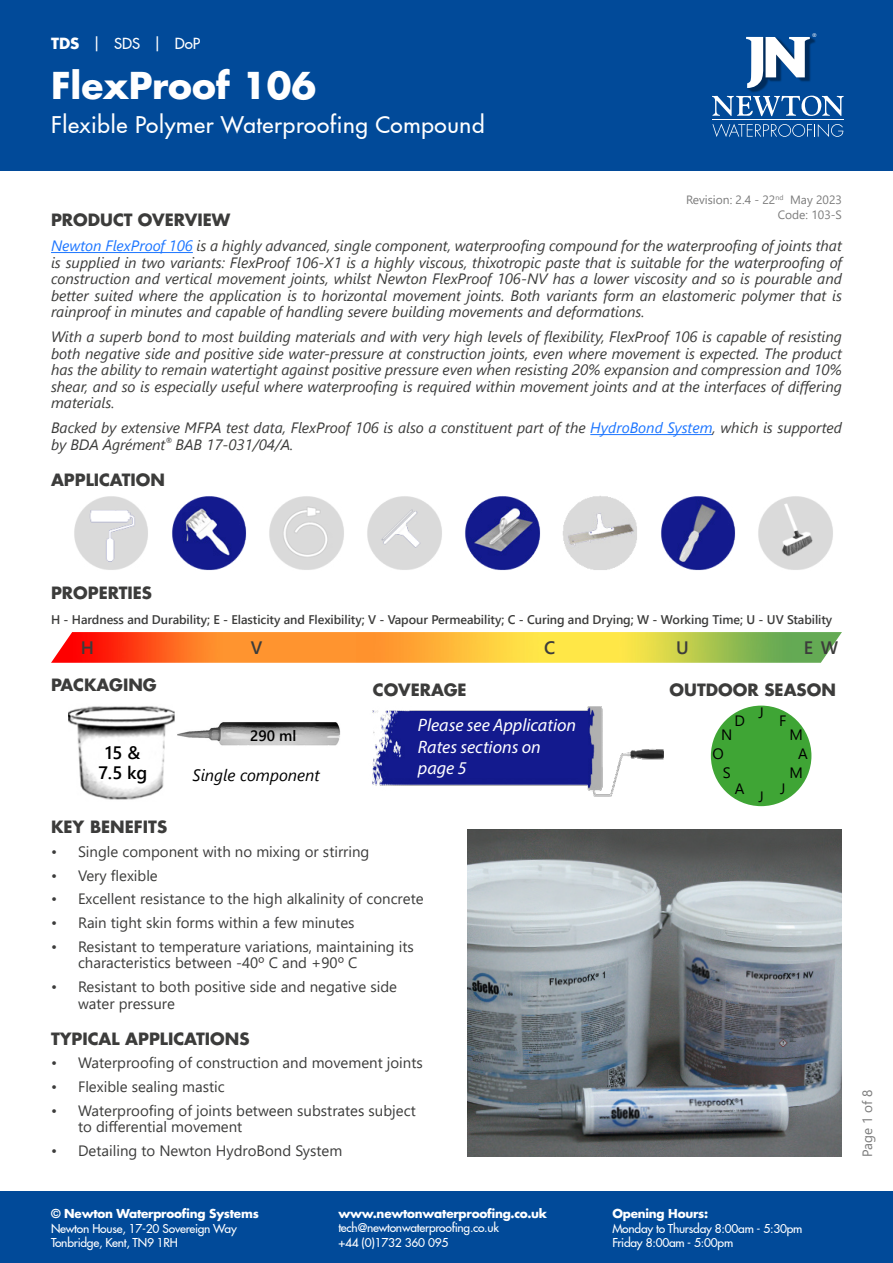
<style>
.page{position:relative;width:893px;height:1263px;background:#fff}
.page>*{position:absolute;margin:0;border:0;box-sizing:border-box;transform-origin:0 0}
.t1{font:700 36px "Futura LT Pro";color:#fff}
.t2{font:500 22.5px "Futura LT Pro";letter-spacing:.03em;color:#fff}
.t3{font:italic 18px/21.6px "Myriad Pro";color:#fff}
.t4{font:600 18px/19.5px "Segoe UI";color:#000;text-align:center}
.t5{font:600 18px "Segoe UI";color:#3c3c3b}
.t6{font:700 16.5px "Futura LT Pro";color:#3c3c3b}
.t7{font:italic 16.5px "Segoe UI";color:#000}
.t8{font:italic 15px/16.5px "Segoe UI";color:#3c3c3b;text-align:justify}
.t9{font:15px/16.5px "Segoe UI";color:#3c3c3b}
.t10{font:15px "Segoe UI";color:#000}
.t11{font:500 15px "Futura LT Pro";color:#fff}
.t12{font:600 15px "Segoe UI";color:#000}
.t13{font:13.5px "Segoe UI";color:#7b7b7b}
.t14{font:600 12.6px "Segoe UI";letter-spacing:-.005em;color:#3c3c3b}
.t15{font:500 12px/14.4px "Futura LT Pro";letter-spacing:-.02em;color:#fff}
.t16{font:700 12px "Futura LT Pro";letter-spacing:-.02em;color:#fff}
.t17{font:12px/14.4px "Segoe UI";color:#7b7b7b;text-align:right}
.t18{font:500 4.95px "Futura LT Pro";color:#fff}
.s1{font-weight:700}
.s2{color:#1d76ff}
</style>
<div class="page">
<div style="left:0;top:0;width:893px;height:170px;background:#014a99"></div>
<svg style="left:712px;top:96px;width:132px;height:20px"></svg>
<svg style="left:712px;top:124px;width:131px;height:13px"></svg>
<hr style="left:712px;top:119px;width:132px;height:1px;background:#fff">
<img style="left:735px;top:36px;width:45px;height:67px">
<img style="left:754px;top:36px;width:62px;height:57px">
<svg style="left:746px;top:37px;width:64px;height:51px"></svg>
<div style="left:0;top:1191px;width:893px;height:72px;background:#014a99"></div>
<div style="left:711px;top:706px;width:100px;height:100px;background:#3fa535;border-radius:50%"></div>
<hr style="left:51px;top:252px;width:142px;height:1px;background:#1d76ff">
<hr style="left:590px;top:434px;width:123px;height:1px;background:#1d76ff">
<img style="left:68px;top:706px;width:107px;height:94px">
<img style="left:74px;top:496px;width:74px;height:74px">
<img style="left:172px;top:496px;width:75px;height:75px">
<img style="left:269px;top:496px;width:75px;height:74px">
<img style="left:367px;top:496px;width:75px;height:74px">
<img style="left:465px;top:496px;width:75px;height:75px">
<img style="left:563px;top:496px;width:74px;height:74px">
<img style="left:661px;top:496px;width:75px;height:75px">
<img style="left:758px;top:496px;width:75px;height:74px">
<img style="left:51px;top:632px;width:791px;height:31px">
<img style="left:468px;top:830px;width:374px;height:327px">
<img style="left:372px;top:707px;width:291px;height:90px">
<img style="left:177px;top:722px;width:163px;height:24px">
<p class="t11" style="left:51px;top:33px;width:151px"><span class="s1">TDS</span> | SDS | DoP</p>
<h1 class="t1" style="left:51px;top:58px;width:267px">FlexProof 106</h1>
<h2 class="t2" style="left:51px;top:108px;width:435px">Flexible Polymer Waterproofing Compound</h2>
<p class="t18" style="left:812px;top:32px;width:6px">®</p>
<p class="t17" style="left:686px;top:192px;width:157px">Revision: 2.4 - 22<sup>nd</sup> May 2023<br>Code: 103-S</p>
<p class="t6" style="left:51px;top:207px;width:181px">PRODUCT OVERVIEW</p>
<p class="t8" style="left:51px;top:235px;width:792px"><span class="s2">Newton FlexProof 106</span> is a highly advanced, single component, waterproofing compound for the waterproofing of joints that is supplied in two variants: FlexProof 106-X1 is a highly viscous, thixotropic paste that is suitable for the waterproofing of construction and vertical movement joints, whilst Newton FlexProof 106-NV has a lower viscosity and so is pourable and better suited where the application is to horizontal movement joints. Both variants form an elastomeric polymer that is rainproof in minutes and capable of handling severe building movements and deformations.</p>
<p class="t8" style="left:51px;top:326px;width:792px">With a superb bond to most building materials and with very high levels of flexibility, FlexProof 106 is capable of resisting both negative side and positive side water-pressure at construction joints, even where movement is expected. The product has the ability to remain watertight against positive pressure even when resisting 20% expansion and compression and 10% shear, and so is especially useful where waterproofing is required within movement joints and at the interfaces of differing materials.</p>
<p class="t8" style="left:51px;top:417px;width:792px">Backed by extensive MFPA test data, FlexProof 106 is also a constituent part of the <span class="s2">HydroBond System</span>, which is supported by BDA Agrément<sup>®</sup> BAB 17-031/04/A.</p>
<p class="t6" style="left:51px;top:467px;width:116px">APPLICATION</p>
<p class="t6" style="left:51px;top:580px;width:103px">PROPERTIES</p>
<p class="t14" style="left:51px;top:608px;width:783px">H - Hardness and Durability; E - Elasticity and Flexibility; V - Vapour Permeability; C - Curing and Drying; W - Working Time; U - UV Stability</p>
<p class="t5" style="left:676px;top:630px;width:14px">U</p>
<p class="t5" style="left:81px;top:630px;width:15px">H</p>
<p class="t5" style="left:251px;top:630px;width:13px">V</p>
<p class="t5" style="left:544px;top:630px;width:13px">C</p>
<p class="t5" style="left:804px;top:630px;width:36px">E W</p>
<p class="t6" style="left:51px;top:672px;width:107px">PACKAGING</p>
<p class="t6" style="left:670px;top:677px;width:168px">OUTDOOR SEASON</p>
<p class="t6" style="left:373px;top:677px;width:95px">COVERAGE</p>
<p class="t4" style="left:98px;top:742px;width:50px">15 &amp;<br>7.5 kg</p>
<p class="t12" style="left:250px;top:721px;width:48px">290 ml</p>
<p class="t7" style="left:192px;top:759px;width:129px">Single component</p>
<p class="t3" style="left:418px;top:714px;width:160px">Please see Application<br>Rates sections on page 5</p>
<p class="t6" style="left:51px;top:814px;width:118px">KEY BENEFITS</p>
<p class="t9" style="left:51px;top:842px;width:320px">• Single component with no mixing or stirring</p>
<p class="t9" style="left:51px;top:866px;width:108px">• Very flexible</p>
<p class="t9" style="left:51px;top:889px;width:374px">• Excellent resistance to the high alkalinity of concrete</p>
<p class="t9" style="left:51px;top:913px;width:305px">• Rain tight skin forms within a few minutes</p>
<p class="t9" style="left:78px;top:937px;width:337px;text-indent:-27px">• Resistant to temperature variations, maintaining its characteristics between -40º C and +90º C</p>
<p class="t9" style="left:78px;top:977px;width:321px;text-indent:-27px">• Resistant to both positive side and negative side water pressure</p>
<p class="t6" style="left:51px;top:1026px;width:200px">TYPICAL APPLICATIONS</p>
<p class="t9" style="left:51px;top:1053px;width:373px">• Waterproofing of construction and movement joints</p>
<p class="t9" style="left:51px;top:1077px;width:175px">• Flexible sealing mastic</p>
<p class="t9" style="left:78px;top:1101px;width:339px;text-indent:-27px">• Waterproofing of joints between substrates subject to differential movement</p>
<p class="t9" style="left:51px;top:1141px;width:293px">• Detailing to Newton HydroBond System</p>
<p class="t16" style="left:51px;top:1204px;width:209px">© Newton Waterproofing Systems</p>
<p class="t15" style="left:51px;top:1220px;width:187px">Newton House, 17-20 Sovereign Way<br>Tonbridge, Kent, TN9 1RH</p>
<p class="t16" style="left:338px;top:1204px;width:210px">www.newtonwaterproofing.co.uk</p>
<p class="t15" style="left:338px;top:1220px;width:162px">tech@newtonwaterproofing.co.uk +44 (0)1732 360 095</p>
<p class="t10" style="left:759px;top:699px;width:7px">J</p>
<p class="t10" style="left:734px;top:707px;width:12px">D</p>
<p class="t10" style="left:779px;top:707px;width:9px">F</p>
<p class="t10" style="left:721px;top:720px;width:13px">N</p>
<p class="t10" style="left:789px;top:720px;width:15px">M</p>
<p class="t10" style="left:713px;top:739px;width:13px">O</p>
<p class="t10" style="left:798px;top:739px;width:11px">A</p>
<p class="t10" style="left:723px;top:759px;width:9px">S</p>
<p class="t10" style="left:789px;top:758px;width:15px">M</p>
<p class="t10" style="left:759px;top:782px;width:7px">J</p>
<p class="t10" style="left:735px;top:775px;width:11px">A</p>
<p class="t10" style="left:780px;top:775px;width:7px">J</p>
<p class="t16" style="left:612px;top:1204px;width:97px">Opening Hours:</p>
<p class="t15" style="left:612px;top:1220px;width:192px">Monday to Thursday 8:00am - 5:30pm<br>Friday 8:00am - 5:00pm</p>
<p class="t13" style="left:854px;top:1157px;width:68px;rotate:-90deg">Page 1 of 8</p>
</div>
